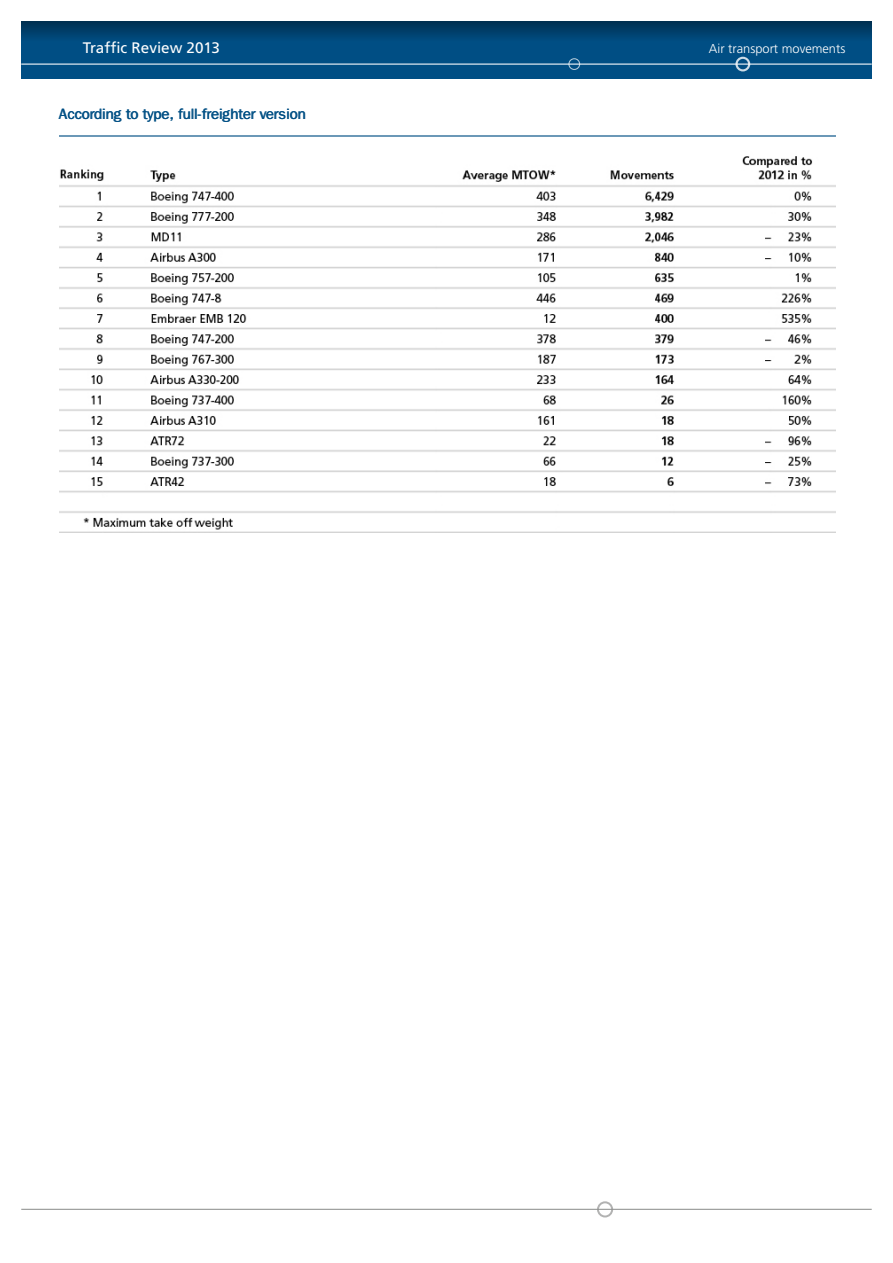
<style>
.page{position:relative;width:893px;height:1263px;background:#fff}
.page>*{position:absolute;margin:0;border:0;box-sizing:border-box;transform-origin:0 0}
.t1{font:15.3px "Frutiger";color:#fff}
.t2{font:15px "Wen Quan Yi Zen Hei";letter-spacing:-.01em;color:#004f84}
.t3{font:300 12.9px "Frutiger";color:#fff}
</style>
<div class="page">
<img style="left:59px;top:156px;width:776px;height:377px">
<div style="left:597px;top:1201px;width:16px;height:16px;border:2px solid #919291;border-radius:50%"></div>
<hr style="left:21px;top:1209px;width:851px;height:1px;background:#919291">
<svg style="left:21px;top:21px;width:851px;height:57px;background:#02497a"></svg>
<hr style="left:21px;top:64px;width:851px;height:1px;background:#fff">
<div style="left:568px;top:58px;width:12px;height:12px;border:1px solid #fff;border-radius:50%"></div>
<div style="left:735px;top:57px;width:15px;height:14px;border:2px solid #fff;border-radius:50%"></div>
<p class="t1" style="left:83px;top:38px;width:139px">Traffic Review 2013</p>
<p class="t3" style="left:709px;top:41px;width:138px">Air transport movements</p>
<p class="t2" style="left:59px;top:109px;width:249px">According to type, full-freighter version</p>
</div>
